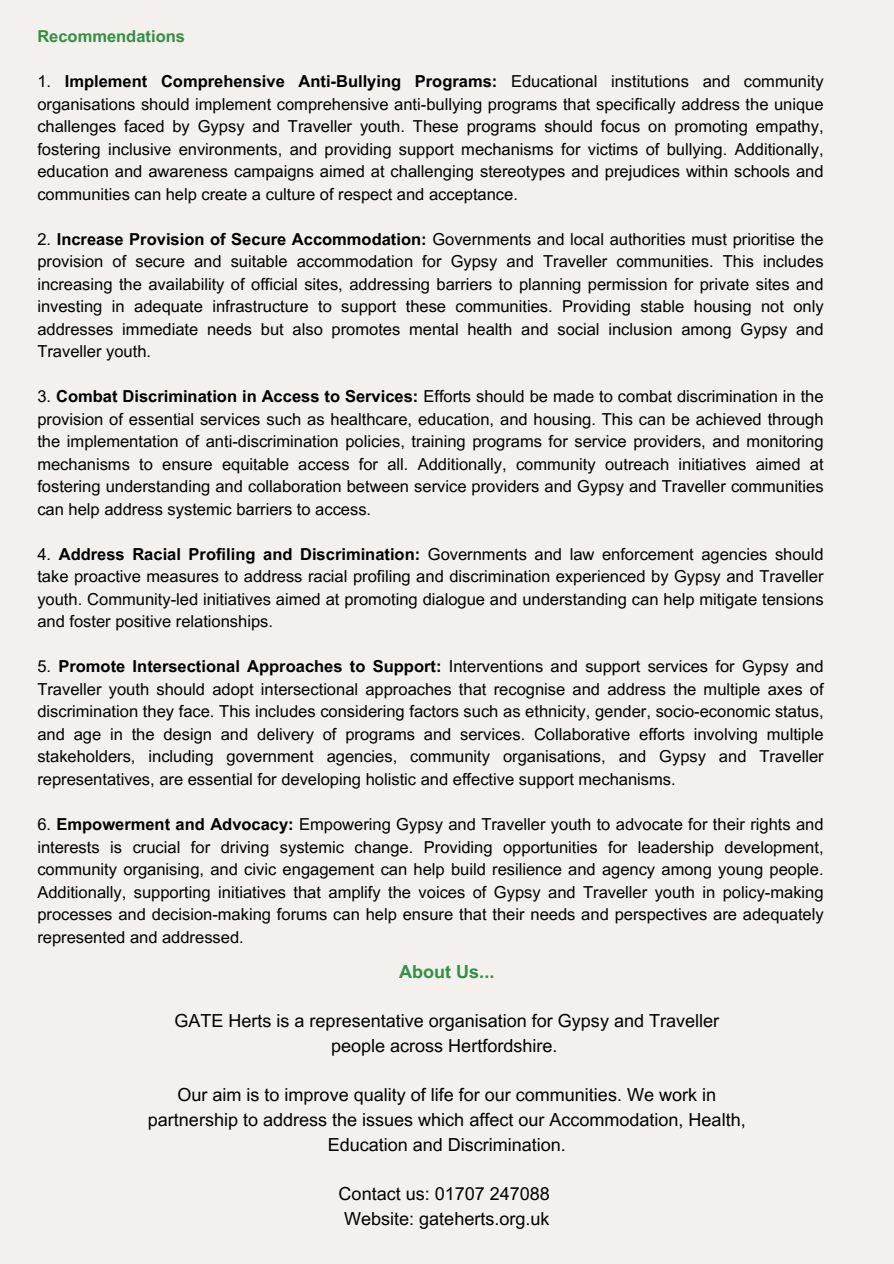
<style>
.page{position:relative;width:894px;height:1264px;background:#fff}
.page>*{position:absolute;margin:0;border:0;box-sizing:border-box;transform-origin:0 0}
.t1{font:18px/24.8px "Arial MT Pro";color:#000;text-align:center}
.t2{font:700 18px "Arial MT Pro";color:#348e43}
.t3{font:16.5px/22.5px "Arial MT Pro";color:#000;text-align:justify}
.t4{font:700 16.5px "Arial MT Pro";color:#348e43}
.s1{font-weight:700}
</style>
<div class="page">
<div style="left:0;top:0;width:893px;height:1263px;background:#f3f0ed"></div>
<p class="t4" style="left:37px;top:30px;width:149px">Recommendations</p>
<p class="t3" style="left:37px;top:72px;width:787px">1. <span class="s1">Implement Comprehensive Anti-Bullying Programs:</span> Educational institutions and community organisations should implement comprehensive anti-bullying programs that specifically address the unique challenges faced by Gypsy and Traveller youth. These programs should focus on promoting empathy, fostering inclusive environments, and providing support mechanisms for victims of bullying. Additionally, education and awareness campaigns aimed at challenging stereotypes and prejudices within schools and communities can help create a culture of respect and acceptance.</p>
<p class="t3" style="left:37px;top:230px;width:787px">2. <span class="s1">Increase Provision of Secure Accommodation:</span> Governments and local authorities must prioritise the provision of secure and suitable accommodation for Gypsy and Traveller communities. This includes increasing the availability of official sites, addressing barriers to planning permission for private sites and investing in adequate infrastructure to support these communities. Providing stable housing not only addresses immediate needs but also promotes mental health and social inclusion among Gypsy and Traveller youth.</p>
<p class="t3" style="left:37px;top:387px;width:787px">3. <span class="s1">Combat Discrimination in Access to Services:</span> Efforts should be made to combat discrimination in the provision of essential services such as healthcare, education, and housing. This can be achieved through the implementation of anti-discrimination policies, training programs for service providers, and monitoring mechanisms to ensure equitable access for all. Additionally, community outreach initiatives aimed at fostering understanding and collaboration between service providers and Gypsy and Traveller communities can help address systemic barriers to access.</p>
<p class="t3" style="left:37px;top:545px;width:787px">4. <span class="s1">Address Racial Profiling and Discrimination:</span> Governments and law enforcement agencies should take proactive measures to address racial profiling and discrimination experienced by Gypsy and Traveller youth. Community-led initiatives aimed at promoting dialogue and understanding can help mitigate tensions and foster positive relationships.</p>
<p class="t3" style="left:37px;top:657px;width:787px">5. <span class="s1">Promote Intersectional Approaches to Support:</span> Interventions and support services for Gypsy and Traveller youth should adopt intersectional approaches that recognise and address the multiple axes of discrimination they face. This includes considering factors such as ethnicity, gender, socio-economic status, and age in the design and delivery of programs and services. Collaborative efforts involving multiple stakeholders, including government agencies, community organisations, and Gypsy and Traveller representatives, are essential for developing holistic and effective support mechanisms.</p>
<p class="t3" style="left:37px;top:815px;width:787px">6. <span class="s1">Empowerment and Advocacy:</span> Empowering Gypsy and Traveller youth to advocate for their rights and interests is crucial for driving systemic change. Providing opportunities for leadership development, community organising, and civic engagement can help build resilience and agency among young people.<br>Additionally, supporting initiatives that amplify the voices of Gypsy and Traveller youth in policy-making processes and decision-making forums can help ensure that their needs and perspectives are adequately represented and addressed.</p>
<p class="t2" style="left:399px;top:964px;width:97px">About Us...</p>
<p class="t1" style="left:174px;top:1010px;width:546px">GATE Herts is a representative organisation for Gypsy and Traveller people across Hertfordshire.</p>
<p class="t1" style="left:148px;top:1084px;width:599px">Our aim is to improve quality of life for our communities. We work in partnership to address the issues which affect our Accommodation, Health,<br>Education and Discrimination.</p>
<p class="t1" style="left:338px;top:1183px;width:213px">Contact us: 01707 247088<br>Website: gateherts.org.uk</p>
</div>
